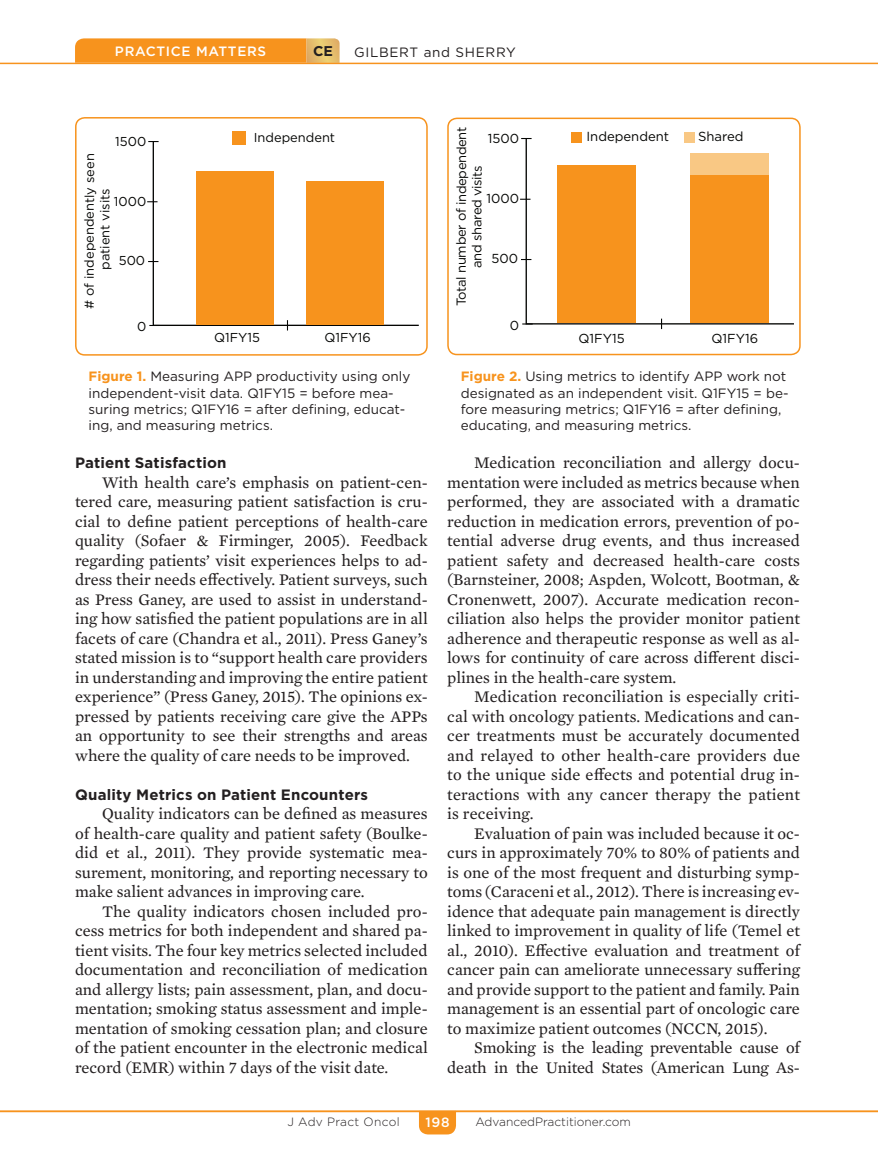
<style>
.page{position:relative;width:878px;height:1175px;background:#fff}
.page>*{position:absolute;margin:0;border:0;box-sizing:border-box;transform-origin:0 0}
.Body_txt{font:16.5px/19.5px "Mercury Text G2";color:#231f20;text-align:justify}
.Subhead_2{font:700 15px "Gotham";letter-spacing:.01em;color:#231f20}
.t1{font:700 14.1px "Gotham";color:#231f20}
.Figure_Title{font:13.5px/16.2px "Gotham";color:#231f20}
.t2{font:500 13.5px "Gotham";letter-spacing:.05em;color:#fff}
.Figure_Title-2{font:13.5px "Gotham";letter-spacing:.05em;color:#231f20}
.t3{font:13.05px/15.6px "Gotham";letter-spacing:-.02em;color:#040503;text-align:center}
.t4{font:13.05px "Gotham";color:#040503}
.t5{font:12.9px/15.5px "Gotham";color:#040503;text-align:center}
.t6{font:300 12px "Gotham";color:#231f20}
.t7{font:300 12px "Gotham";letter-spacing:.025em;color:#231f20}
.s1{font-weight:700;color:#f7931d}
</style>
<div class="page">
<svg style="left:419px;top:1112px;width:37px;height:22px"></svg>
<svg style="left:75px;top:38px;width:264px;height:25px;background:#f59b2c"></svg>
<hr style="left:0;top:63px;width:878px;height:1px;background:#f7931d">
<hr style="left:0;top:1110px;width:878px;height:2px;background:#f7931d">
<div style="left:232px;top:131px;width:14px;height:14px;background:#f7931d"></div>
<svg style="left:152px;top:141px;width:267px;height:186px"></svg>
<div style="left:196px;top:171px;width:78px;height:153px;background:#f7931d"></div>
<div style="left:306px;top:181px;width:77px;height:143px;background:#f7931d"></div>
<div style="left:75px;top:117px;width:353px;height:239px;border:2px solid #f7931d;border-radius:9px"></div>
<div style="left:570px;top:132px;width:11px;height:10px;background:#f7931d"></div>
<div style="left:684px;top:132px;width:10px;height:10px;background:#f9c884"></div>
<svg style="left:525px;top:137px;width:269px;height:188px"></svg>
<div style="left:690px;top:175px;width:78px;height:148px;background:#f7931d"></div>
<div style="left:690px;top:153px;width:78px;height:22px;background:#f9c884"></div>
<div style="left:557px;top:166px;width:78px;height:157px;background:#f7931d"></div>
<div style="left:447px;top:118px;width:353px;height:237px;border:2px solid #f7931d;border-radius:9px"></div>
<p class="t2" style="left:115px;top:42px;width:153px">PRACTICE MATTERS</p>
<p class="t1" style="left:313px;top:42px;width:21px">CE</p>
<p class="Figure_Title-2" style="left:354px;top:43px;width:163px">GILBERT and SHERRY</p>
<p class="t5" style="left:115px;top:133px;width:32px">1500</p>
<p class="t5" style="left:81px;top:309px;width:157px;rotate:-90deg"># of independently seen patient visits</p>
<p class="t5" style="left:114px;top:193px;width:34px">1000</p>
<p class="t5" style="left:119px;top:252px;width:28px">500</p>
<p class="t5" style="left:254px;top:129px;width:83px">Independent</p>
<p class="t3" style="left:453px;top:306px;width:181px;rotate:-90deg">Total number of independent and shared visits</p>
<p class="t3" style="left:488px;top:130px;width:33px">1500</p>
<p class="t3" style="left:486px;top:190px;width:34px">1000</p>
<p class="t3" style="left:491px;top:250px;width:28px">500</p>
<p class="t5" style="left:137px;top:318px;width:11px">0</p>
<p class="t5" style="left:214px;top:329px;width:47px">Q1FY15</p>
<p class="t5" style="left:324px;top:329px;width:48px">Q1FY16</p>
<p class="t3" style="left:510px;top:317px;width:11px">0</p>
<p class="t4" style="left:586px;top:128px;width:84px">Independent</p>
<p class="t3" style="left:698px;top:128px;width:47px">Shared</p>
<p class="t3" style="left:578px;top:330px;width:48px">Q1FY15</p>
<p class="t3" style="left:711px;top:330px;width:48px">Q1FY16</p>
<p class="Figure_Title" style="left:88px;top:368px;width:323px"><span class="s1">Figure 1.</span> Measuring APP productivity using only independent-visit data. Q1FY15 = before mea&shy;suring metrics; Q1FY16 = after defining, educat&shy;ing, and measuring metrics.</p>
<p class="Figure_Title" style="left:460px;top:368px;width:329px"><span class="s1">Figure 2.</span> Using metrics to identify APP work not designated as an independent visit. Q1FY15 = be&shy;fore measuring metrics; Q1FY16 = after defining, educating, and measuring metrics.</p>
<p class="Body_txt" style="left:447px;top:452px;width:354px;text-indent:27px">Medication reconciliation and allergy docu&shy;mentation were included as metrics because when performed, they are associated with a dramatic reduction in medication errors, prevention of po&shy;tential adverse drug events, and thus increased patient safety and decreased health-care costs (Barnsteiner, 2008; Aspden, Wolcott, Bootman, &amp; Cronenwett, 2007). Accurate medication recon&shy;ciliation also helps the provider monitor patient adherence and therapeutic response as well as al&shy;lows for continuity of care across different disci&shy;plines in the health-care system.</p>
<p class="Body_txt" style="left:447px;top:686px;width:354px;text-indent:27px">Medication reconciliation is especially criti&shy;cal with oncology patients. Medications and can&shy;cer treatments must be accurately documented and relayed to other health-care providers due to the unique side effects and potential drug in&shy;teractions with any cancer therapy the patient is receiving.</p>
<p class="Body_txt" style="left:447px;top:822px;width:354px;text-indent:27px">Evaluation of pain was included because it oc&shy;curs in approximately 70% to 80% of patients and is one of the most frequent and disturbing symp&shy;toms (Caraceni et al., 2012). There is increasing ev&shy;idence that adequate pain management is directly linked to improvement in quality of life (Temel et al., 2010). Effective evaluation and treatment of cancer pain can ameliorate unnecessary suffering and provide support to the patient and family. Pain management is an essential part of oncologic care to maximize patient outcomes (NCCN, 2015).</p>
<p class="Body_txt" style="left:447px;top:1037px;width:354px;text-align:right">Smoking is the leading preventable cause of death in the United States (American Lung As-</p>
<p class="Subhead_2" style="left:75px;top:453px;width:153px">Patient Satisfaction</p>
<p class="Body_txt" style="left:75px;top:471px;width:354px;text-indent:27px">With health care’s emphasis on patient-cen&shy;tered care, measuring patient satisfaction is cru&shy;cial to define patient perceptions of health-care quality (Sofaer &amp; Firminger, 2005). Feedback regarding patients’ visit experiences helps to ad&shy;dress their needs effectively. Patient surveys, such as Press Ganey, are used to assist in understand&shy;ing how satisfied the patient populations are in all facets of care (Chandra et al., 2011). Press Ganey’s stated mission is to “support health care providers in understanding and improving the entire patient experience” (Press Ganey, 2015). The opinions ex&shy;pressed by patients receiving care give the APPs an opportunity to see their strengths and areas where the quality of care needs to be improved.</p>
<p class="Subhead_2" style="left:75px;top:784px;width:294px">Quality Metrics on Patient Encounters</p>
<p class="Body_txt" style="left:75px;top:803px;width:354px;text-indent:27px">Quality indicators can be defined as measures of health-care quality and patient safety (Boulke&shy;did et al., 2011). They provide systematic mea&shy;surement, monitoring, and reporting necessary to make salient advances in improving care.</p>
<p class="Body_txt" style="left:75px;top:900px;width:354px;text-indent:27px">The quality indicators chosen included pro&shy;cess metrics for both independent and shared pa&shy;tient visits. The four key metrics selected included documentation and reconciliation of medication and allergy lists; pain assessment, plan, and docu&shy;mentation; smoking status assessment and imple&shy;mentation of smoking cessation plan; and closure of the patient encounter in the electronic medical record (EMR) within 7 days of the visit date.</p>
<p class="t7" style="left:287px;top:1114px;width:114px">J Adv Pract Oncol</p>
<p class="t2" style="left:425px;top:1113px;width:26px">198</p>
<p class="t6" style="left:475px;top:1114px;width:157px">AdvancedPractitioner.com</p>
</div>
